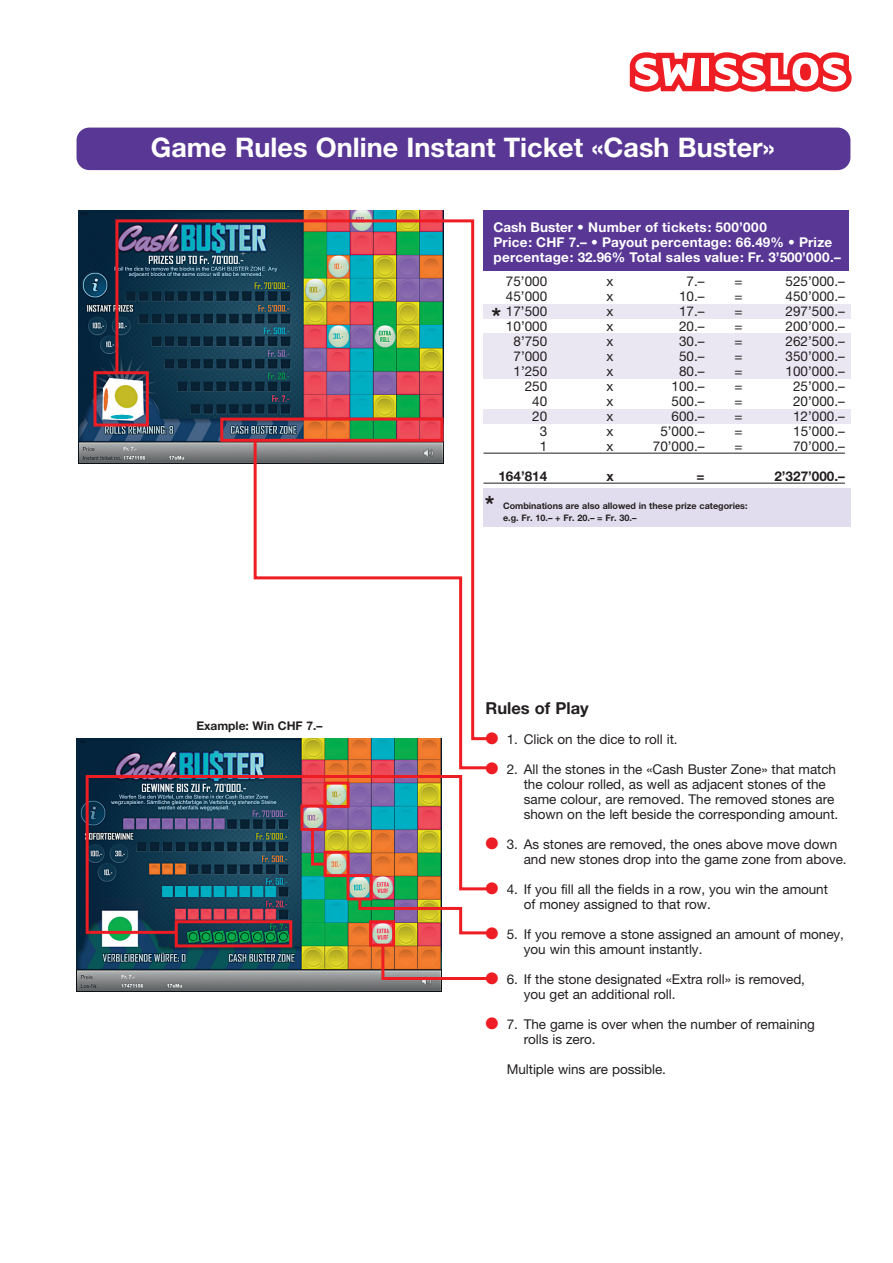
<style>
.page{position:relative;width:893px;height:1263px;background:#fff}
.page>*{position:absolute;margin:0;border:0;box-sizing:border-box;transform-origin:0 0}
.t1{font:700 27px "Helvetica Neue CE";color:#fff}
.t2{font:700 24px "Helvetica Neue CE";color:#231f20}
.t3{font:700 16.5px "Helvetica Neue CE";color:#231f20}
.t4{font:13.5px/15px "Helvetica Neue CE";letter-spacing:-.005em;color:#231f20}
.t5{font:700 13.5px/15px "Helvetica Neue CE";letter-spacing:.02em;color:#fff}
.t6{font:700 13.5px "Helvetica Neue CE";color:#231f20}
.t7{font:700 12px "Helvetica Neue CE";color:#231f20}
.t8{font:700 9px/12px "Helvetica Neue CE";color:#231f20}
.s1{color:#ee1d23}
</style>
<div class="page">
<div style="left:483px;top:409px;width:367px;height:14px;background:#ebe7f2"></div>
<div style="left:483px;top:333px;width:367px;height:45px;background:#ebe7f2"></div>
<div style="left:483px;top:304px;width:367px;height:14px;background:#ebe7f2"></div>
<img style="left:78px;top:210px;width:365px;height:253px">
<img style="left:77px;top:738px;width:364px;height:253px">
<div style="left:77px;top:128px;width:773px;height:42px;background:#593795;border-radius:13px"></div>
<svg style="left:630px;top:52px;width:222px;height:40px"></svg>
<hr style="left:483px;top:453px;width:362px;height:1px;background:#231f20">
<hr style="left:483px;top:483px;width:362px;height:1px;background:#231f20">
<div style="left:483px;top:210px;width:366px;height:61px;background:#593795"></div>
<div style="left:483px;top:488px;width:367px;height:39px;background:#e2ddee"></div>
<img style="left:114px;top:218px;width:381px;height:524px">
<div style="left:220px;top:418px;width:223px;height:24px;border:3px solid #ee1d23"></div>
<svg style="left:252px;top:438px;width:243px;height:333px"></svg>
<div style="left:369px;top:920px;width:26px;height:26px;border:3px solid #ee1d23"></div>
<div style="left:175px;top:920px;width:117px;height:27px;border:3px solid #ee1d23"></div>
<div style="left:94px;top:371px;width:55px;height:55px;border:3px solid #ee1d23"></div>
<svg style="left:380px;top:943px;width:112px;height:38px"></svg>
<img style="left:84px;top:773px;width:408px;height:162px">
<svg style="left:357px;top:896px;width:135px;height:40px"></svg>
<svg style="left:310px;top:826px;width:17px;height:41px"></svg>
<h1 class="t1" style="left:151px;top:131px;width:625px">Game Rules Online Instant Ticket «Cash Buster»</h1>
<p class="t7" style="left:196px;top:718px;width:128px">Example: Win CHF 7.–</p>
<p class="t5" style="left:493px;top:220px;width:349px">Cash Buster • Number of tickets: 500’000<br>Price: CHF 7.– • Payout percentage: 66.49% • Prize percentage: 32.96% Total sales value: Fr. 3’500’000.–</p>
<p class="t4" style="left:506px;top:273px;width:43px">75’000</p>
<p class="t4" style="left:606px;top:273px;width:8px">x</p>
<p class="t4" style="left:687px;top:273px;width:20px">7.–</p>
<p class="t4" style="left:735px;top:273px;width:10px">=</p>
<p class="t4" style="left:786px;top:273px;width:61px">525’000.–</p>
<p class="t4" style="left:506px;top:288px;width:43px">45’000</p>
<p class="t4" style="left:606px;top:288px;width:8px">x</p>
<p class="t4" style="left:679px;top:288px;width:27px">10.–</p>
<p class="t4" style="left:735px;top:288px;width:10px">=</p>
<p class="t4" style="left:786px;top:288px;width:61px">450’000.–</p>
<p class="t4" style="left:506px;top:303px;width:43px">17’500</p>
<p class="t4" style="left:606px;top:303px;width:8px">x</p>
<p class="t4" style="left:679px;top:303px;width:27px">17.–</p>
<p class="t4" style="left:735px;top:303px;width:10px">=</p>
<p class="t4" style="left:786px;top:303px;width:61px">297’500.–</p>
<p class="t4" style="left:506px;top:318px;width:43px">10’000</p>
<p class="t4" style="left:606px;top:318px;width:8px">x</p>
<p class="t4" style="left:679px;top:318px;width:27px">20.–</p>
<p class="t4" style="left:735px;top:318px;width:10px">=</p>
<p class="t4" style="left:786px;top:318px;width:61px">200’000.–</p>
<p class="t4" style="left:513px;top:333px;width:35px">8’750</p>
<p class="t4" style="left:606px;top:333px;width:8px">x</p>
<p class="t4" style="left:679px;top:333px;width:27px">30.–</p>
<p class="t4" style="left:735px;top:333px;width:10px">=</p>
<p class="t4" style="left:786px;top:333px;width:61px">262’500.–</p>
<p class="t4" style="left:513px;top:348px;width:35px">7’000</p>
<p class="t4" style="left:606px;top:348px;width:8px">x</p>
<p class="t4" style="left:679px;top:348px;width:27px">50.–</p>
<p class="t4" style="left:735px;top:348px;width:10px">=</p>
<p class="t4" style="left:786px;top:348px;width:61px">350’000.–</p>
<p class="t4" style="left:513px;top:363px;width:35px">1’250</p>
<p class="t4" style="left:606px;top:363px;width:8px">x</p>
<p class="t4" style="left:679px;top:363px;width:27px">80.–</p>
<p class="t4" style="left:735px;top:363px;width:10px">=</p>
<p class="t4" style="left:786px;top:363px;width:61px">100’000.–</p>
<p class="t4" style="left:525px;top:378px;width:24px">250</p>
<p class="t4" style="left:606px;top:378px;width:8px">x</p>
<p class="t4" style="left:672px;top:378px;width:35px">100.–</p>
<p class="t4" style="left:735px;top:378px;width:10px">=</p>
<p class="t4" style="left:793px;top:378px;width:53px">25’000.–</p>
<p class="t4" style="left:532px;top:393px;width:17px">40</p>
<p class="t4" style="left:606px;top:393px;width:8px">x</p>
<p class="t4" style="left:672px;top:393px;width:35px">500.–</p>
<p class="t4" style="left:735px;top:393px;width:10px">=</p>
<p class="t4" style="left:793px;top:393px;width:53px">20’000.–</p>
<p class="t4" style="left:532px;top:408px;width:17px">20</p>
<p class="t4" style="left:606px;top:408px;width:8px">x</p>
<p class="t4" style="left:672px;top:408px;width:35px">600.–</p>
<p class="t4" style="left:735px;top:408px;width:10px">=</p>
<p class="t4" style="left:793px;top:408px;width:53px">12’000.–</p>
<p class="t4" style="left:540px;top:423px;width:9px">3</p>
<p class="t4" style="left:606px;top:423px;width:8px">x</p>
<p class="t4" style="left:660px;top:423px;width:46px">5’000.–</p>
<p class="t4" style="left:735px;top:423px;width:10px">=</p>
<p class="t4" style="left:793px;top:423px;width:53px">15’000.–</p>
<p class="t4" style="left:540px;top:438px;width:9px">1</p>
<p class="t4" style="left:606px;top:438px;width:8px">x</p>
<p class="t4" style="left:653px;top:438px;width:53px">70’000.–</p>
<p class="t4" style="left:735px;top:438px;width:10px">=</p>
<p class="t4" style="left:793px;top:438px;width:53px">70’000.–</p>
<p class="t6" style="left:498px;top:467px;width:50px">164’814</p>
<p class="t6" style="left:606px;top:467px;width:9px">x</p>
<p class="t6" style="left:696px;top:467px;width:10px">=</p>
<p class="t6" style="left:774px;top:467px;width:72px">2’327’000.–</p>
<h2 class="t2" style="left:485px;top:490px;width:11px">*</h2>
<p class="t8" style="left:503px;top:499px;width:246px">Combinations are also allowed in these prize categories: e.g. Fr. 10.– + Fr. 20.– = Fr. 30.–</p>
<h2 class="t2" style="left:491px;top:302px;width:11px">*</h2>
<p class="t3" style="left:485px;top:697px;width:105px">Rules of Play</p>
<p class="t4" style="left:485px;top:731px;width:194px"><span class="s1">●</span> 1. Click on the dice to roll it.</p>
<p class="t4" style="left:524px;top:761px;width:316px;text-indent:-38px"><span class="s1">●</span> 2. All the stones in the «Cash Buster Zone» that match the colour rolled, as well as adjacent stones of the same colour, are removed. The removed stones are shown on the left beside the corresponding amount.</p>
<p class="t4" style="left:524px;top:836px;width:324px;text-indent:-38px"><span class="s1">●</span> 3. As stones are removed, the ones above move down and new stones drop into the game zone from above.</p>
<p class="t4" style="left:524px;top:881px;width:306px;text-indent:-38px"><span class="s1">●</span> 4. If you fill all the fields in a row, you win the amount of money assigned to that row.</p>
<p class="t4" style="left:524px;top:926px;width:322px;text-indent:-38px"><span class="s1">●</span> 5. If you remove a stone assigned an amount of money, you win this amount instantly.</p>
<p class="t4" style="left:524px;top:971px;width:283px;text-indent:-38px"><span class="s1">●</span> 6. If the stone designated «Extra roll» is removed, you get an additional roll.</p>
<p class="t4" style="left:524px;top:1016px;width:293px;text-indent:-38px"><span class="s1">●</span> 7. The game is over when the number of remaining rolls is zero.</p>
<p class="t4" style="left:507px;top:1061px;width:161px">Multiple wins are possible.</p>
</div>
